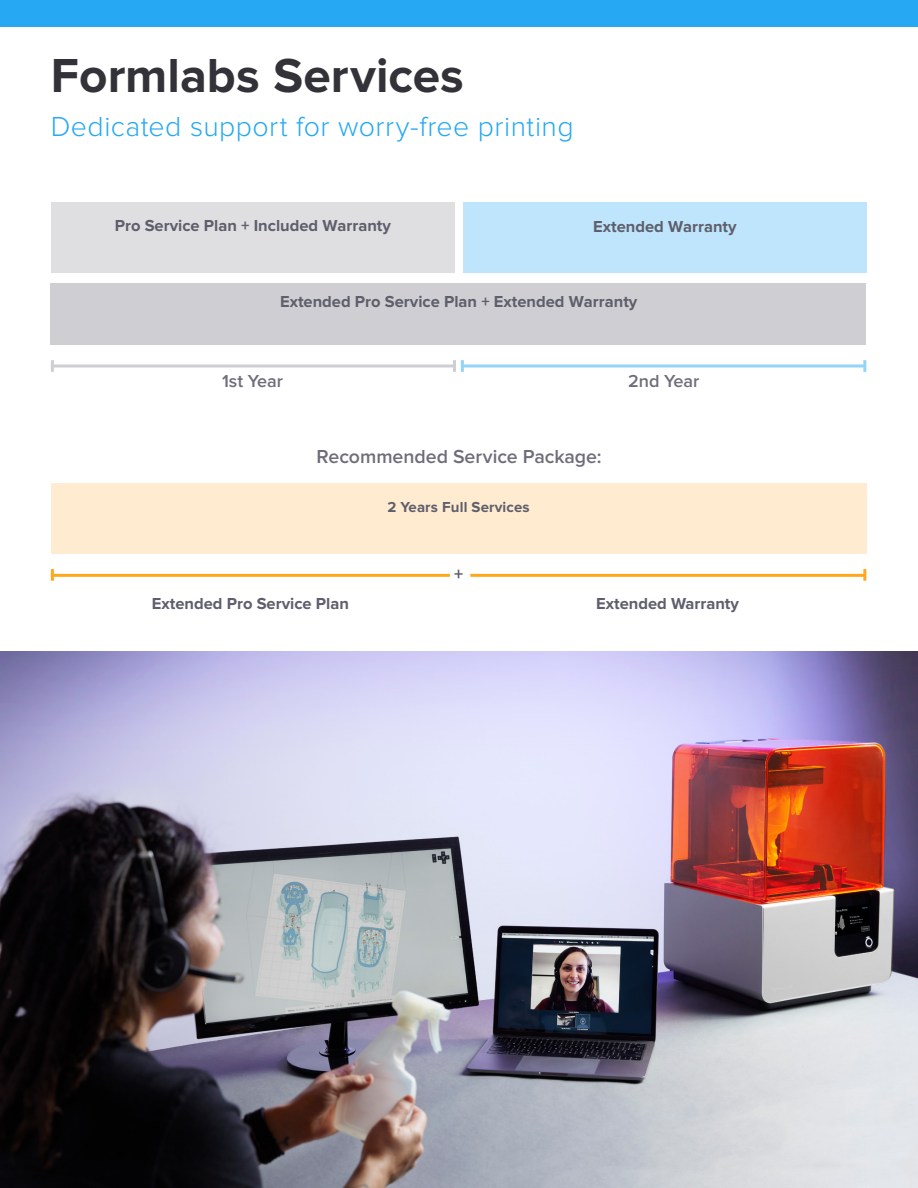
<style>
.page{position:relative;width:918px;height:1188px;background:#fff}
.page>*{position:absolute;margin:0;border:0;box-sizing:border-box;transform-origin:0 0}
.t1{font:700 49.5px "Proxima Nova";color:#323238}
.t2{font:300 28.5px "Proxima Nova";letter-spacing:.015em;color:#26a9f2}
.t3{font:600 19.5px "Proxima Nova";color:#6e6e7b}
.t4{font:600 18px "Proxima Nova";color:#6e6e7b}
.t5{font:700 18px "Proxima Nova";color:#5e5e6c}
.t6{font:700 16.5px "Proxima Nova";color:#5e5e6c}
.t7{font:700 15px "Proxima Nova";letter-spacing:.01em;color:#5e5e6c}
</style>
<div class="page">
<div style="left:0;top:0;width:918px;height:27px;background:#26a9f2"></div>
<svg style="left:51px;top:362px;width:3px;height:8px"></svg>
<svg style="left:51px;top:571px;width:3px;height:8px"></svg>
<div style="left:51px;top:202px;width:403px;height:71px;background:#dfdfe2"></div>
<hr style="left:52px;top:364px;width:401px;height:3px;background:#cfcfd3">
<div style="left:50px;top:283px;width:816px;height:62px;background:#cfcfd3"></div>
<div style="left:463px;top:202px;width:403px;height:71px;background:#bee5fb"></div>
<hr style="left:464px;top:364px;width:399px;height:3px;background:#93d4f9">
<svg style="left:453px;top:362px;width:11px;height:8px"></svg>
<svg style="left:863px;top:362px;width:3px;height:8px"></svg>
<div style="left:51px;top:483px;width:815px;height:71px;background:#ffebcf"></div>
<hr style="left:52px;top:574px;width:396px;height:3px;background:#ffa81e">
<hr style="left:470px;top:574px;width:395px;height:3px;background:#ffa81e">
<svg style="left:863px;top:571px;width:3px;height:8px"></svg>
<img style="left:0;top:651px;width:918px;height:537px">
<h1 class="t1" style="left:51px;top:53px;width:414px">Formlabs Services</h1>
<h2 class="t2" style="left:51px;top:114px;width:524px">Dedicated support for worry-free printing</h2>
<p class="t6" style="left:115px;top:218px;width:278px">Pro Service Plan + Included Warranty</p>
<p class="t6" style="left:593px;top:219px;width:145px">Extended Warranty</p>
<p class="t6" style="left:280px;top:294px;width:359px">Extended Pro Service Plan + Extended Warranty</p>
<p class="t4" style="left:222px;top:373px;width:62px">1st Year</p>
<p class="t3" style="left:317px;top:448px;width:286px">Recommended Service Package:</p>
<p class="t7" style="left:387px;top:500px;width:144px">2 Years Full Services</p>
<p class="t5" style="left:454px;top:566px;width:11px">+</p>
<p class="t4" style="left:628px;top:373px;width:73px">2nd Year</p>
<p class="t6" style="left:152px;top:595px;width:199px">Extended Pro Service Plan</p>
<p class="t6" style="left:596px;top:595px;width:144px">Extended Warranty</p>
</div>
